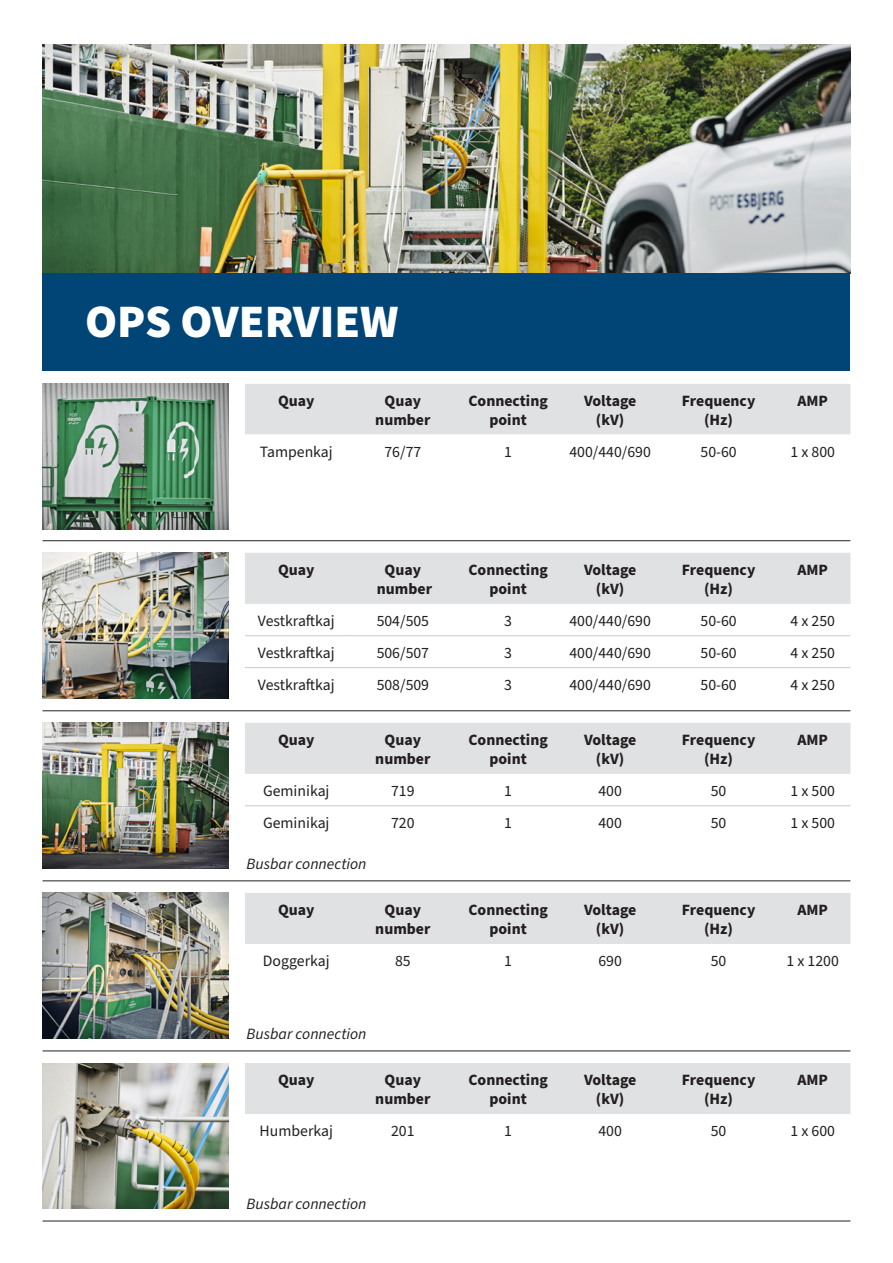
<style>
.page{position:relative;width:893px;height:1263px;background:#fff}
.page>*{position:absolute;margin:0;border:0;box-sizing:border-box;transform-origin:0 0}
.Overskrift{font:900 46.5px "Source Sans Pro";color:#fff}
.Tabel_brød_hvid_højr{font:700 15.75px/18.9px "Source Sans Pro";color:#231f20;text-align:center}
.Tabel_brød_hvid_højr-2{font:15.75px "Source Sans Pro";color:#231f20}
.Tabel_brød_hvid{font:15.75px "Source Sans Pro";color:#231f20}
.Tabel_brød_hvid-2{font:italic 15.75px "Source Sans Pro";color:#231f20}
.Tabel_brød_hvid-3{font:700 15.75px "Source Sans Pro";color:#231f20}
</style>
<div class="page">
<img style="left:43px;top:723px;width:186px;height:146px">
<img style="left:43px;top:45px;width:807px;height:228px">
<img style="left:43px;top:553px;width:186px;height:146px">
<img style="left:43px;top:1063px;width:186px;height:146px">
<img style="left:43px;top:384px;width:186px;height:146px">
<hr style="left:43px;top:540px;width:807px;height:1px;background:#231f20">
<hr style="left:43px;top:710px;width:807px;height:1px;background:#231f20">
<hr style="left:43px;top:880px;width:807px;height:1px;background:#231f20">
<hr style="left:43px;top:1050px;width:807px;height:1px;background:#231f20">
<hr style="left:43px;top:1220px;width:807px;height:1px;background:#231f20">
<div style="left:245px;top:553px;width:605px;height:51px;background:#e0e1e3"></div>
<hr style="left:245px;top:635px;width:103px;height:1px;background:#c7c8ca">
<hr style="left:348px;top:635px;width:110px;height:1px;background:#c7c8ca">
<hr style="left:458px;top:635px;width:100px;height:1px;background:#c7c8ca">
<hr style="left:558px;top:635px;width:104px;height:1px;background:#c7c8ca">
<hr style="left:662px;top:635px;width:113px;height:1px;background:#c7c8ca">
<hr style="left:775px;top:635px;width:75px;height:1px;background:#c7c8ca">
<hr style="left:245px;top:667px;width:103px;height:1px;background:#c7c8ca">
<hr style="left:348px;top:667px;width:110px;height:1px;background:#c7c8ca">
<hr style="left:458px;top:667px;width:100px;height:1px;background:#c7c8ca">
<hr style="left:558px;top:667px;width:104px;height:1px;background:#c7c8ca">
<hr style="left:662px;top:667px;width:113px;height:1px;background:#c7c8ca">
<hr style="left:775px;top:667px;width:75px;height:1px;background:#c7c8ca">
<div style="left:245px;top:384px;width:605px;height:50px;background:#e0e1e3"></div>
<div style="left:245px;top:723px;width:605px;height:51px;background:#e0e1e3"></div>
<hr style="left:245px;top:805px;width:103px;height:1px;background:#c7c8ca">
<hr style="left:348px;top:805px;width:110px;height:1px;background:#c7c8ca">
<hr style="left:458px;top:805px;width:100px;height:1px;background:#c7c8ca">
<hr style="left:558px;top:805px;width:104px;height:1px;background:#c7c8ca">
<hr style="left:662px;top:805px;width:113px;height:1px;background:#c7c8ca">
<hr style="left:775px;top:805px;width:75px;height:1px;background:#c7c8ca">
<div style="left:245px;top:1063px;width:605px;height:51px;background:#e0e1e3"></div>
<div style="left:245px;top:893px;width:605px;height:51px;background:#e0e1e3"></div>
<div style="left:43px;top:273px;width:807px;height:98px;background:#014476"></div>
<img style="left:43px;top:893px;width:186px;height:146px">
<p class="Overskrift" style="left:85px;top:290px;width:315px">OPS OVERVIEW</p>
<p class="Tabel_brød_hvid-3" style="left:278px;top:390px;width:38px">Quay</p>
<p class="Tabel_brød_hvid_højr" style="left:375px;top:392px;width:57px">Quay number</p>
<p class="Tabel_brød_hvid_højr" style="left:468px;top:392px;width:81px">Connecting point</p>
<p class="Tabel_brød_hvid_højr" style="left:584px;top:392px;width:54px">Voltage (kV)</p>
<p class="Tabel_brød_hvid_højr" style="left:682px;top:392px;width:75px">Frequency (Hz)</p>
<p class="Tabel_brød_hvid_højr" style="left:797px;top:392px;width:32px">AMP</p>
<p class="Tabel_brød_hvid" style="left:260px;top:441px;width:74px">Tampenkaj</p>
<p class="Tabel_brød_hvid_højr-2" style="left:384px;top:441px;width:38px">76/77</p>
<p class="Tabel_brød_hvid_højr-2" style="left:504px;top:441px;width:9px">1</p>
<p class="Tabel_brød_hvid_højr-2" style="left:569px;top:441px;width:83px">400/440/690</p>
<p class="Tabel_brød_hvid_højr-2" style="left:700px;top:441px;width:38px">50-60</p>
<p class="Tabel_brød_hvid_højr-2" style="left:790px;top:441px;width:46px">1 x 800</p>
<p class="Tabel_brød_hvid-3" style="left:278px;top:559px;width:38px">Quay</p>
<p class="Tabel_brød_hvid_højr" style="left:377px;top:561px;width:57px">Quay number</p>
<p class="Tabel_brød_hvid_højr" style="left:468px;top:561px;width:81px">Connecting point</p>
<p class="Tabel_brød_hvid_højr" style="left:584px;top:561px;width:54px">Voltage (kV)</p>
<p class="Tabel_brød_hvid_højr" style="left:682px;top:561px;width:75px">Frequency (Hz)</p>
<p class="Tabel_brød_hvid_højr" style="left:797px;top:561px;width:32px">AMP</p>
<p class="Tabel_brød_hvid" style="left:258px;top:610px;width:79px">Vestkraftkaj</p>
<p class="Tabel_brød_hvid_højr-2" style="left:377px;top:610px;width:54px">504/505</p>
<p class="Tabel_brød_hvid_højr-2" style="left:504px;top:610px;width:9px">3</p>
<p class="Tabel_brød_hvid_højr-2" style="left:569px;top:610px;width:83px">400/440/690</p>
<p class="Tabel_brød_hvid_højr-2" style="left:700px;top:610px;width:38px">50-60</p>
<p class="Tabel_brød_hvid_højr-2" style="left:790px;top:610px;width:46px">4 x 250</p>
<p class="Tabel_brød_hvid" style="left:258px;top:642px;width:79px">Vestkraftkaj</p>
<p class="Tabel_brød_hvid_højr-2" style="left:377px;top:642px;width:54px">506/507</p>
<p class="Tabel_brød_hvid_højr-2" style="left:504px;top:642px;width:9px">3</p>
<p class="Tabel_brød_hvid_højr-2" style="left:569px;top:642px;width:83px">400/440/690</p>
<p class="Tabel_brød_hvid_højr-2" style="left:700px;top:642px;width:38px">50-60</p>
<p class="Tabel_brød_hvid_højr-2" style="left:790px;top:642px;width:46px">4 x 250</p>
<p class="Tabel_brød_hvid" style="left:258px;top:674px;width:79px">Vestkraftkaj</p>
<p class="Tabel_brød_hvid_højr-2" style="left:377px;top:674px;width:54px">508/509</p>
<p class="Tabel_brød_hvid_højr-2" style="left:504px;top:674px;width:9px">3</p>
<p class="Tabel_brød_hvid_højr-2" style="left:569px;top:674px;width:83px">400/440/690</p>
<p class="Tabel_brød_hvid_højr-2" style="left:700px;top:674px;width:38px">50-60</p>
<p class="Tabel_brød_hvid_højr-2" style="left:790px;top:674px;width:46px">4 x 250</p>
<p class="Tabel_brød_hvid-3" style="left:278px;top:729px;width:38px">Quay</p>
<p class="Tabel_brød_hvid_højr" style="left:375px;top:731px;width:57px">Quay number</p>
<p class="Tabel_brød_hvid_højr" style="left:468px;top:731px;width:81px">Connecting point</p>
<p class="Tabel_brød_hvid_højr" style="left:584px;top:731px;width:54px">Voltage (kV)</p>
<p class="Tabel_brød_hvid_højr" style="left:682px;top:731px;width:75px">Frequency (Hz)</p>
<p class="Tabel_brød_hvid_højr" style="left:797px;top:731px;width:32px">AMP</p>
<p class="Tabel_brød_hvid" style="left:263px;top:780px;width:68px">Geminikaj</p>
<p class="Tabel_brød_hvid_højr-2" style="left:391px;top:780px;width:25px">719</p>
<p class="Tabel_brød_hvid_højr-2" style="left:504px;top:780px;width:9px">1</p>
<p class="Tabel_brød_hvid_højr-2" style="left:598px;top:780px;width:25px">400</p>
<p class="Tabel_brød_hvid_højr-2" style="left:711px;top:780px;width:17px">50</p>
<p class="Tabel_brød_hvid_højr-2" style="left:790px;top:780px;width:46px">1 x 500</p>
<p class="Tabel_brød_hvid" style="left:263px;top:812px;width:68px">Geminikaj</p>
<p class="Tabel_brød_hvid_højr-2" style="left:391px;top:812px;width:25px">720</p>
<p class="Tabel_brød_hvid_højr-2" style="left:504px;top:812px;width:9px">1</p>
<p class="Tabel_brød_hvid_højr-2" style="left:598px;top:812px;width:25px">400</p>
<p class="Tabel_brød_hvid_højr-2" style="left:711px;top:812px;width:17px">50</p>
<p class="Tabel_brød_hvid_højr-2" style="left:790px;top:812px;width:46px">1 x 500</p>
<p class="Tabel_brød_hvid-2" style="left:247px;top:853px;width:121px">Busbar connection</p>
<p class="Tabel_brød_hvid-3" style="left:278px;top:899px;width:38px">Quay</p>
<p class="Tabel_brød_hvid_højr" style="left:375px;top:901px;width:57px">Quay number</p>
<p class="Tabel_brød_hvid_højr" style="left:468px;top:901px;width:81px">Connecting point</p>
<p class="Tabel_brød_hvid_højr" style="left:584px;top:901px;width:54px">Voltage (kV)</p>
<p class="Tabel_brød_hvid_højr" style="left:682px;top:901px;width:75px">Frequency (Hz)</p>
<p class="Tabel_brød_hvid_højr" style="left:797px;top:901px;width:32px">AMP</p>
<p class="Tabel_brød_hvid" style="left:263px;top:950px;width:68px">Doggerkaj</p>
<p class="Tabel_brød_hvid_højr-2" style="left:395px;top:950px;width:17px">85</p>
<p class="Tabel_brød_hvid_højr-2" style="left:504px;top:950px;width:9px">1</p>
<p class="Tabel_brød_hvid_højr-2" style="left:598px;top:950px;width:25px">690</p>
<p class="Tabel_brød_hvid_højr-2" style="left:711px;top:950px;width:17px">50</p>
<p class="Tabel_brød_hvid_højr-2" style="left:786px;top:950px;width:54px">1 x 1200</p>
<p class="Tabel_brød_hvid-2" style="left:247px;top:1023px;width:121px">Busbar connection</p>
<p class="Tabel_brød_hvid-3" style="left:278px;top:1069px;width:38px">Quay</p>
<p class="Tabel_brød_hvid_højr" style="left:375px;top:1071px;width:57px">Quay number</p>
<p class="Tabel_brød_hvid_højr" style="left:468px;top:1071px;width:81px">Connecting point</p>
<p class="Tabel_brød_hvid_højr" style="left:584px;top:1071px;width:54px">Voltage (kV)</p>
<p class="Tabel_brød_hvid_højr" style="left:682px;top:1071px;width:75px">Frequency (Hz)</p>
<p class="Tabel_brød_hvid_højr" style="left:797px;top:1071px;width:32px">AMP</p>
<p class="Tabel_brød_hvid" style="left:260px;top:1120px;width:75px">Humberkaj</p>
<p class="Tabel_brød_hvid_højr-2" style="left:391px;top:1120px;width:25px">201</p>
<p class="Tabel_brød_hvid_højr-2" style="left:504px;top:1120px;width:9px">1</p>
<p class="Tabel_brød_hvid_højr-2" style="left:598px;top:1120px;width:25px">400</p>
<p class="Tabel_brød_hvid_højr-2" style="left:711px;top:1120px;width:17px">50</p>
<p class="Tabel_brød_hvid_højr-2" style="left:790px;top:1120px;width:46px">1 x 600</p>
<p class="Tabel_brød_hvid-2" style="left:247px;top:1193px;width:121px">Busbar connection</p>
</div>
